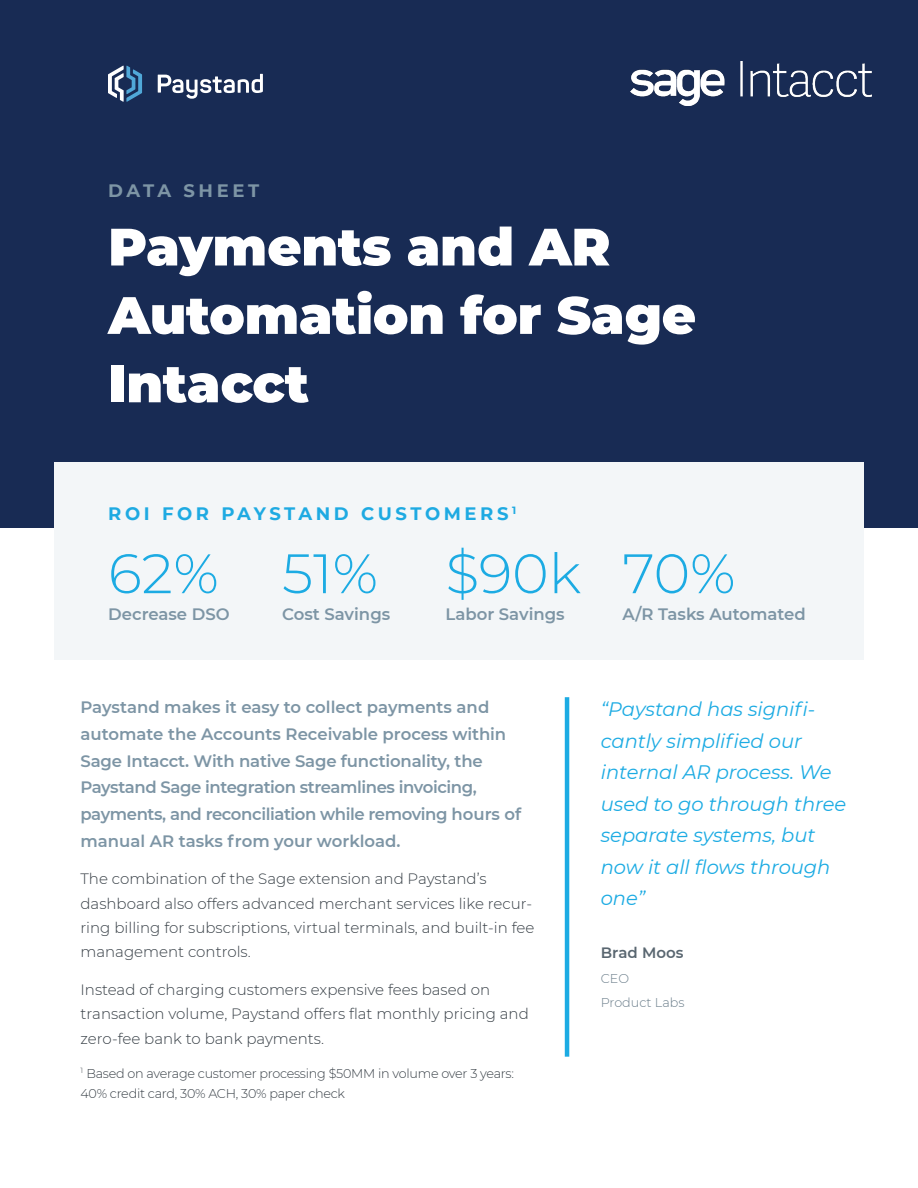
<style>
.page{position:relative;width:918px;height:1188px;background:#fff}
.page>*{position:absolute;margin:0;border:0;box-sizing:border-box;transform-origin:0 0}
.H2_-_1{font:300 55.5px "Montserrat";color:#1cabe3}
.H1_-_1{font:900 52.5px/68.4px "Montserrat";letter-spacing:-.005em;color:#fff}
.Body_-_1{font:italic 19.5px/31.5px "Montserrat";color:#1cabe3}
.H3_-_1{font:700 18px "Montserrat";letter-spacing:.2em;color:#1eaae2}
.H3_-_1-2{font:700 18px "Montserrat";letter-spacing:.2em;color:#7d95a5}
.H4_-_1{font:600 16.5px/26.7px "Montserrat";letter-spacing:-.01em;color:#7d95a5}
.Body_-_1-2{font:300 15px/24.3px "Montserrat";color:#363e45}
.Body_-_1-3{font:600 15px "Montserrat";color:#596670}
.Body_Small{font:300 12.75px/20.7px "Montserrat";letter-spacing:-.02em;color:#363e45}
.Body_-_1-4{font:300 12.75px "Montserrat";color:#697c89}
</style>
<div class="page">
<div style="left:0;top:0;width:918px;height:528px;background:#182b54"></div>
<div style="left:54px;top:462px;width:810px;height:198px;background:#f3f6f8"></div>
<hr style="left:565px;top:697px;width:4px;height:360px;background:#1cabe3">
<svg style="left:108px;top:66px;width:34px;height:36px"></svg>
<svg style="left:158px;top:74px;width:105px;height:25px"></svg>
<img style="left:631px;top:62px;width:241px;height:44px">
<p class="H3_-_1-2" style="left:108px;top:178px;width:152px">DATA SHEET</p>
<p class="H1_-_1" style="left:108px;top:209px;width:589px">Payments and AR<br>Automation for Sage<br>Intacct</p>
<p class="H3_-_1" style="left:108px;top:500px;width:409px">ROI FOR PAYSTAND CUSTOMERS <sup>1</sup></p>
<p class="H2_-_1" style="left:108px;top:536px;width:112px">62%</p>
<p class="H4_-_1" style="left:108px;top:600px;width:123px">Decrease DSO</p>
<p class="H2_-_1" style="left:282px;top:536px;width:97px">51%</p>
<p class="H4_-_1" style="left:282px;top:600px;width:110px">Cost Savings</p>
<p class="H2_-_1" style="left:446px;top:536px;width:137px">$90k</p>
<p class="H4_-_1" style="left:446px;top:600px;width:121px">Labor Savings</p>
<p class="H2_-_1" style="left:622px;top:536px;width:114px">70%</p>
<p class="H4_-_1" style="left:622px;top:600px;width:185px">A/R Tasks Automated</p>
<p class="H4_-_1" style="left:81px;top:693px;width:442px">Paystand makes it easy to collect payments and automate the Accounts Receivable process within Sage Intacct. With native Sage functionality, the Paystand Sage integration streamlines invoicing, payments, and reconciliation while removing hours of manual AR tasks from your workload.</p>
<p class="Body_-_1-2" style="left:81px;top:866px;width:456px">The combination of the Sage extension and Paystand’s dashboard also offers advanced merchant services like recur&shy;ring billing for subscriptions, virtual terminals, and built-in fee management controls.</p>
<p class="Body_-_1-2" style="left:81px;top:977px;width:450px">Instead of charging customers expensive fees based on transaction volume, Paystand offers flat monthly pricing and zero-fee bank to bank payments.</p>
<p class="Body_Small" style="left:81px;top:1062px;width:435px"><sup>1</sup> Based on average customer processing $50MM in volume over 3 years:<br>40% credit card, 30% ACH, 30% paper check</p>
<p class="Body_-_1" style="left:601px;top:693px;width:247px">“Paystand has signifi&shy;cantly simplified our internal AR process. We used to go through three separate systems, but now it all flows through one”</p>
<p class="Body_-_1-3" style="left:601px;top:942px;width:84px">Brad Moos</p>
<p class="Body_-_1-4" style="left:601px;top:969px;width:30px">CEO</p>
<p class="Body_-_1-4" style="left:601px;top:994px;width:85px">Product Labs</p>
</div>
